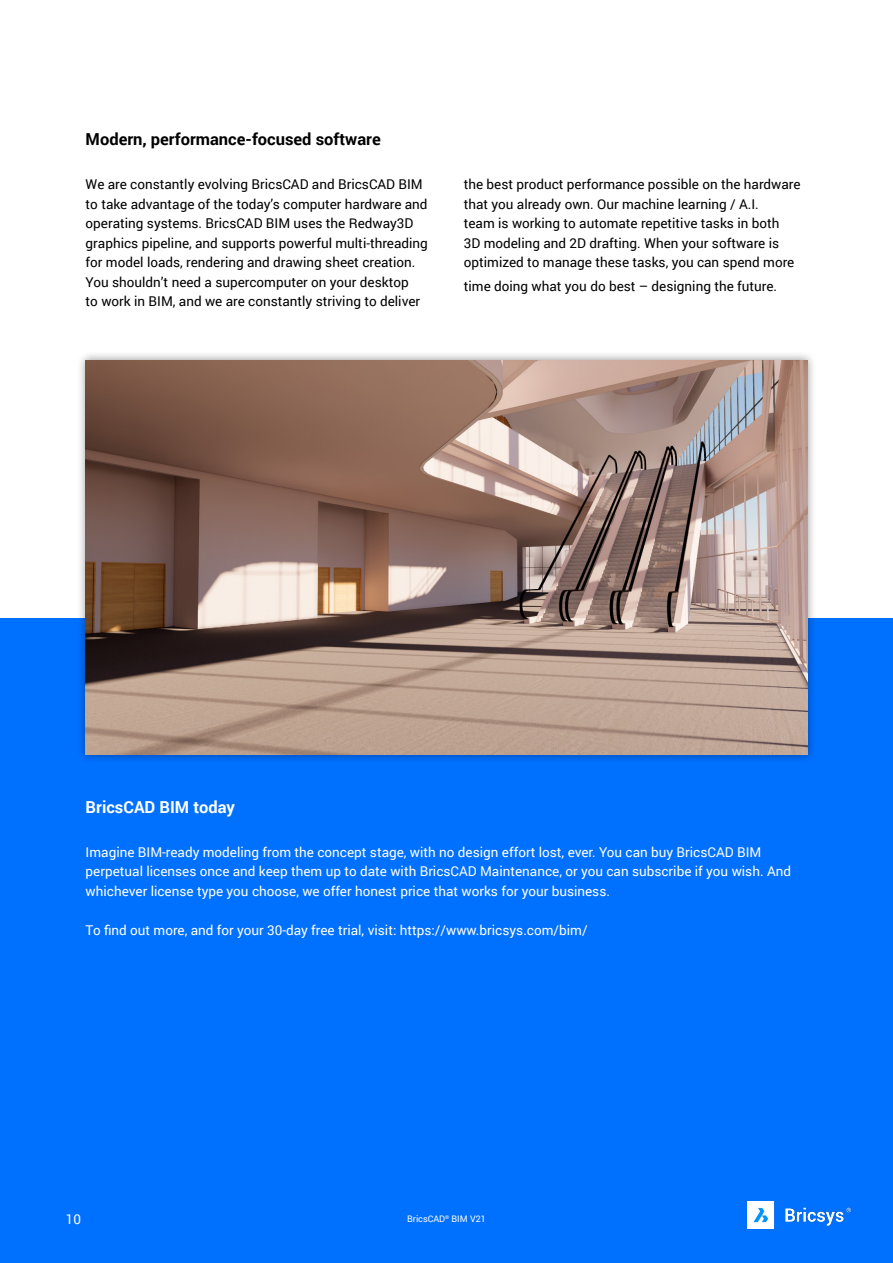
<style>
.page{position:relative;width:893px;height:1263px;background:#fff}
.page>*{position:absolute;margin:0;border:0;box-sizing:border-box;transform-origin:0 0}
.t1{font:700 16.5px "Roboto";color:#000}
.t2{font:700 16.5px "Roboto";color:#fff}
.t3{font:13.5px/19.5px "Roboto";color:#000}
.t4{font:13.5px/19.5px "Roboto";color:#fff}
.t5{font:9px "Roboto";color:#fff}
.s1{font-weight:700;font-size:16.5px;color:#fff}
</style>
<div class="page">
<div style="left:0;top:618px;width:893px;height:645px;background:#0070ff"></div>
<img style="left:747px;top:1202px;width:104px;height:27px">
<div style="left:77px;top:351px;width:740px;height:412px;background:#000;opacity:.4"></div>
<img style="left:86px;top:360px;width:722px;height:394px">
<p class="t1" style="left:86px;top:127px;width:297px">Modern, performance-focused software</p>
<p class="t3" style="left:86px;top:174px;width:344px">We are constantly evolving BricsCAD and BricsCAD BIM to take advantage of the today’s computer hardware and operating systems. BricsCAD BIM uses the Redway3D graphics pipeline, and supports powerful multi-threading for model loads, rendering and drawing sheet creation.<br>You shouldn’t need a supercomputer on your desktop<br>to work in BIM, and we are constantly striving to deliver</p>
<p class="t3" style="left:464px;top:174px;width:338px">the best product performance possible on the hardware that you already own. Our machine learning / A.I.<br>team is working to automate repetitive tasks in both<br>3D modeling and 2D drafting. When your software is optimized to manage these tasks, you can spend more</p>
<p class="t3" style="left:464px;top:276px;width:341px">time doing what you do best – designing the future. <span class="s1">Try</span></p>
<p class="t2" style="left:86px;top:795px;width:151px">BricsCAD BIM today</p>
<p class="t4" style="left:86px;top:842px;width:707px">Imagine BIM-ready modeling from the concept stage, with no design effort lost, ever. You can buy BricsCAD BIM perpetual licenses once and keep them up to date with BricsCAD Maintenance, or you can subscribe if you wish. And whichever license type you choose, we offer honest price that works for your business.</p>
<p class="t4" style="left:86px;top:920px;width:503px">To find out more, and for your 30-day free trial, visit: https://www.bricsys.com/bim/</p>
<p class="t4" style="left:66px;top:1209px;width:17px">10</p>
<p class="t5" style="left:407px;top:1213px;width:80px">BricsCAD<sup>®</sup> BIM V21</p>
</div>
